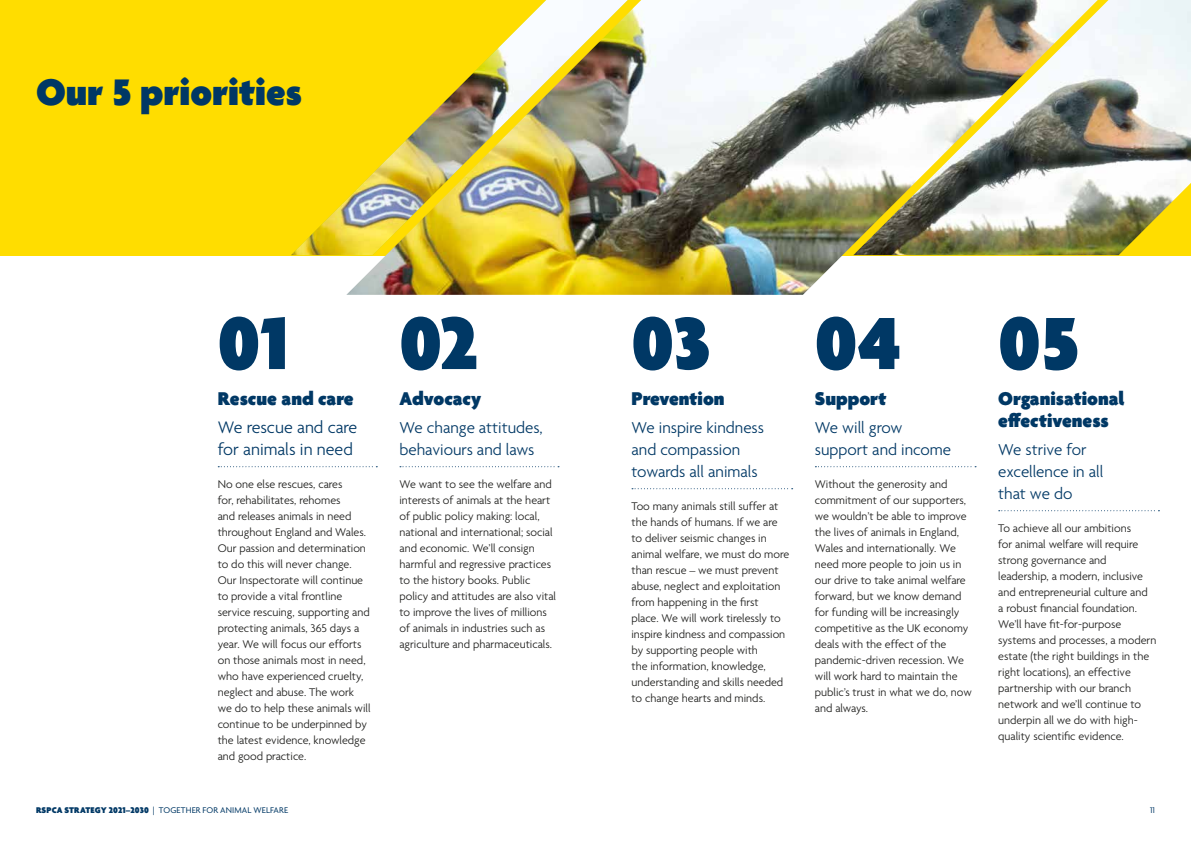
<style>
.page{position:relative;width:1191px;height:842px;background:#fff}
.page>*{position:absolute;margin:0;border:0;box-sizing:border-box;transform-origin:0 0}
.t1{font:900 80px "Agenda";color:#003865}
.t2{font:900 40px "Agenda";color:#003865}
.t3{font:900 20px/22px "Agenda";color:#003865}
.t4{font:300 18px/22px "Agenda";color:#003865}
.t5{font:300 17px/22px "Agenda";color:#003865}
.t6{font:300 12px/16px "Agenda";color:#1d1d1b}
.t7{font:9px "Agenda";letter-spacing:.015em;color:#003865}
.s1{font-weight:900}
</style>
<div class="page">
<div style="left:0;top:0;width:1191px;height:255px;background:#fd0"></div>
<svg style="left:218px;top:466px;width:159px;height:1px"></svg>
<svg style="left:400px;top:466px;width:159px;height:1px"></svg>
<img style="left:291px;top:200px;width:55px;height:55px">
<svg style="left:632px;top:488px;width:160px;height:1px"></svg>
<svg style="left:815px;top:466px;width:161px;height:1px"></svg>
<svg style="left:998px;top:510px;width:161px;height:1px"></svg>
<img style="left:346px;top:0;width:751px;height:295px">
<img style="left:853px;top:0;width:338px;height:255px">
<h2 class="t2" style="left:36px;top:71px;width:268px">Our 5 priorities</h2>
<h1 class="t1" style="left:218px;top:300px;width:72px">01</h1>
<h3 class="t3" style="left:218px;top:389px;width:137px">Rescue and care</h3>
<h3 class="t4" style="left:218px;top:416px;width:141px">We rescue and care for animals in need</h3>
<p class="t6" style="left:218px;top:476px;width:154px">No one else rescues, cares<br>for, rehabilitates, rehomes<br>and releases animals in need throughout England and Wales.<br>Our passion and determination to do this will never change.<br>Our Inspectorate will continue to provide a vital frontline service rescuing, supporting and protecting animals, 365 days a year. We will focus our efforts on those animals most in need, who have experienced cruelty, neglect and abuse. The work we do to help these animals will continue to be underpinned by the latest evidence, knowledge and good practice.</p>
<h1 class="t1" style="left:399px;top:300px;width:80px">02</h1>
<h3 class="t3" style="left:399px;top:389px;width:83px">Advocacy</h3>
<h3 class="t5" style="left:399px;top:416px;width:145px">We change attitudes, behaviours and laws</h3>
<p class="t6" style="left:399px;top:476px;width:158px">We want to see the welfare and interests of animals at the heart of public policy making: local, national and international; social and economic. We’ll consign harmful and regressive practices to the history books. Public policy and attitudes are also vital to improve the lives of millions of animals in industries such as agriculture and pharmaceuticals.</p>
<h1 class="t1" style="left:631px;top:300px;width:81px">03</h1>
<h3 class="t3" style="left:631px;top:389px;width:95px">Prevention</h3>
<h3 class="t5" style="left:631px;top:416px;width:134px">We inspire kindness and compassion towards all animals</h3>
<p class="t6" style="left:631px;top:498px;width:159px">Too many animals still suffer at the hands of humans. If we are to deliver seismic changes in animal welfare, we must do more than rescue – we must prevent abuse, neglect and exploitation from happening in the first<br>place. We will work tirelessly to inspire kindness and compassion by supporting people with<br>the information, knowledge, understanding and skills needed to change hearts and minds.</p>
<h1 class="t1" style="left:815px;top:300px;width:88px">04</h1>
<h3 class="t3" style="left:815px;top:389px;width:73px">Support</h3>
<h3 class="t5" style="left:815px;top:416px;width:138px">We will grow support and income</h3>
<p class="t6" style="left:815px;top:476px;width:158px">Without the generosity and commitment of our supporters, we wouldn’t be able to improve the lives of animals in England,<br>Wales and internationally. We need more people to join us in our drive to take animal welfare forward, but we know demand for funding will be increasingly competitive as the UK economy deals with the effect of the pandemic-driven recession. We will work hard to maintain the public’s trust in what we do, now and always.</p>
<h1 class="t1" style="left:998px;top:300px;width:82px">05</h1>
<h3 class="t3" style="left:998px;top:389px;width:128px">Organisational effectiveness</h3>
<h3 class="t5" style="left:998px;top:438px;width:106px">We strive for excellence in all that we do</h3>
<p class="t6" style="left:998px;top:520px;width:160px">To achieve all our ambitions<br>for animal welfare will require strong governance and leadership, a modern, inclusive and entrepreneurial culture and<br>a robust financial foundation.<br>We’ll have fit-for-purpose systems and processes, a modern estate (the right buildings in the right locations), an effective partnership with our branch network and we’ll continue to underpin all we do with high&shy;quality scientific evidence.</p>
<p class="t7" style="left:36px;top:805px;width:254px"><span class="s1">RSPCA STRATEGY 2021–2030</span> | TOGETHER FOR ANIMAL WELFARE</p>
<p class="t7" style="left:1150px;top:805px;width:6px">11</p>
</div>
